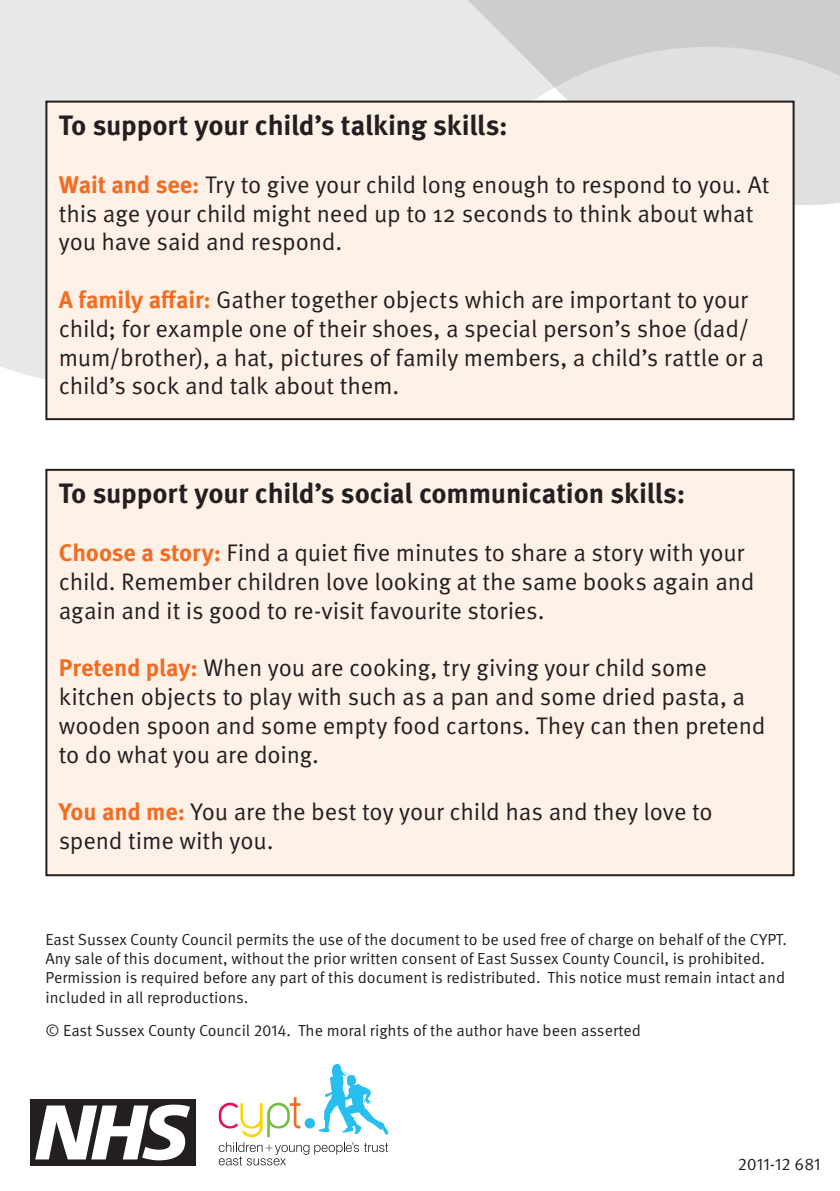
<style>
.page{position:relative;width:840px;height:1191px;background:#fff}
.page>*{position:absolute;margin:0;border:0;box-sizing:border-box;transform-origin:0 0}
.t1{font:700 28px "Meta Pro";letter-spacing:-.01em;color:#231f20}
.t2{font:24px/28.8px "Meta Pro";letter-spacing:-.01em;color:#231f20}
.t3{font:17px "Meta Pro";color:#231f20}
.t4{font:16px/19.2px "Meta Pro";color:#231f20}
.s1{font-weight:700;color:#f36c21}
</style>
<div class="page">
<svg style="left:0;top:208px;width:795px;height:181px;background:#eaeaea"></svg>
<svg style="left:0;top:0;width:839px;height:208px;background:#e0e0e0"></svg>
<div style="left:31px;top:1099px;width:165px;height:67px;background:#231f20"></div>
<svg style="left:35px;top:1104px;width:155px;height:56px"></svg>
<div style="left:46px;top:102px;width:747px;height:317px;background:#fef1e7"></div>
<div style="left:45px;top:101px;width:749px;height:319px;border:2px solid #231f20"></div>
<div style="left:46px;top:470px;width:747px;height:405px;background:#fef1e7"></div>
<div style="left:45px;top:469px;width:749px;height:407px;border:2px solid #231f20"></div>
<svg style="left:219px;top:1063px;width:169px;height:102px"></svg>
<p class="t1" style="left:59px;top:108px;width:450px">To support your child’s talking skills:</p>
<p class="t2" style="left:59px;top:170px;width:711px"><span class="s1">Wait and see:</span> Try to give your child long enough to respond to you. At this age your child might need up to 12 seconds to think about what you have said and respond.</p>
<p class="t2" style="left:59px;top:285px;width:706px"><span class="s1">A family affair:</span> Gather together objects which are important to your child; for example one of their shoes, a special person’s shoe (dad/ mum/brother), a hat, pictures of family members, a child’s rattle or a child’s sock and talk about them.</p>
<p class="t1" style="left:59px;top:476px;width:627px">To support your child’s social communication skills:</p>
<p class="t2" style="left:59px;top:538px;width:697px"><span class="s1">Choose a story:</span> Find a quiet five minutes to share a story with your child. Remember children love looking at the same books again and again and it is good to re-visit favourite stories.</p>
<p class="t2" style="left:59px;top:654px;width:707px"><span class="s1">Pretend play:</span> When you are cooking, try giving your child some kitchen objects to play with such as a pan and some dried pasta, a wooden spoon and some empty food cartons. They can then pretend to do what you are doing.</p>
<p class="t2" style="left:59px;top:798px;width:655px"><span class="s1">You and me:</span> You are the best toy your child has and they love to spend time with you.</p>
<p class="t4" style="left:45px;top:930px;width:742px">East Sussex County Council permits the use of the document to be used free of charge on behalf of the CYPT.<br>Any sale of this document, without the prior written consent of East Sussex County Council, is prohibited.<br>Permission is required before any part of this document is redistributed. This notice must remain intact and included in all reproductions.</p>
<p class="t4" style="left:45px;top:1020px;width:596px">© East Sussex County Council 2014. The moral rights of the author have been asserted</p>
<p class="t3" style="left:737px;top:1153px;width:84px">2011-12 681</p>
</div>
